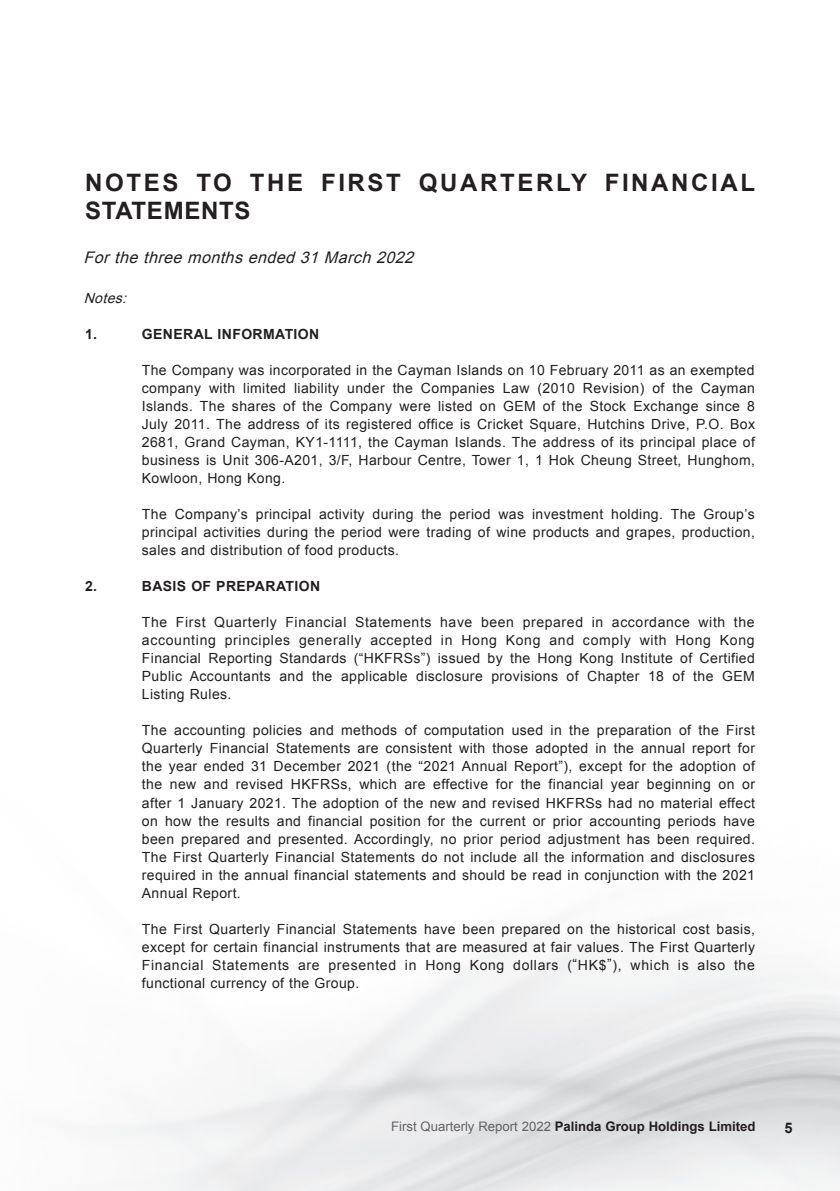
<style>
.page{position:relative;width:840px;height:1191px;background:#fff}
.page>*{position:absolute;margin:0;border:0;box-sizing:border-box;transform-origin:0 0}
.Heading_1{font:700 24px/28px "Arial";letter-spacing:.11em;color:#231f20}
.Body_Text{font:italic 16px "Arial";color:#231f20}
.t1{font:700 14.6px "Arial";color:#231f20}
.Notes{font:14px/18px "Arial";letter-spacing:.03em;color:#231f20;text-align:justify}
.Notes_HD1{font:700 14px "Arial";letter-spacing:.03em;color:#231f20}
.Notes-2{font:italic 14px "Arial";color:#231f20}
.t2{font:700 13.2px "Arial";color:#231f20}
.s1{font-weight:400;color:#636366}
</style>
<div class="page">
<p class="Heading_1" style="left:85px;top:170px;width:671px">NOTES TO THE FIRST QUARTERLY FINANCIAL<br>STATEMENTS</p>
<p class="Body_Text" style="left:83px;top:247px;width:336px">Forthethreemonthsended31March2022</p>
<p class="Notes-2" style="left:84px;top:289px;width:49px">Notes:</p>
<p class="Notes_HD1" style="left:85px;top:325px;width:14px">1.</p>
<p class="Notes_HD1" style="left:142px;top:325px;width:179px">GENERAL INFORMATION</p>
<p class="Notes" style="left:142px;top:361px;width:614px">The Company was incorporated in the Cayman Islands on 10 February 2011 as an exempted company with limited liability under the Companies Law (2010 Revision) of the Cayman Islands. The shares of the Company were listed on GEM of the Stock Exchange since 8<br>July 2011. The address of its registered office is Cricket Square, Hutchins Drive, P.O. Box 2681, Grand Cayman, KY1-1111, the Cayman Islands. The address of its principal place of business is Unit 306-A201, 3/F, Harbour Centre, Tower 1, 1 Hok Cheung Street, Hunghom, Kowloon, Hong Kong.</p>
<p class="Notes" style="left:142px;top:505px;width:614px">The Company’s principal activity during the period was investment holding. The Group’s principal activities during the period were trading of wine products and grapes, production, sales and distribution of food products.</p>
<p class="Notes_HD1" style="left:85px;top:577px;width:14px">2.</p>
<p class="Notes_HD1" style="left:142px;top:577px;width:180px">BASIS OF PREPARATION</p>
<p class="Notes" style="left:142px;top:613px;width:614px">The First Quarterly Financial Statements have been prepared in accordance with the accounting principles generally accepted in Hong Kong and comply with Hong Kong Financial Reporting Standards (“HKFRSs”) issued by the Hong Kong Institute of Certified Public Accountants and the applicable disclosure provisions of Chapter 18 of the GEM Listing Rules.</p>
<p class="Notes" style="left:142px;top:721px;width:614px">The accounting policies and methods of computation used in the preparation of the First Quarterly Financial Statements are consistent with those adopted in the annual report for the year ended 31 December 2021 (the “2021 Annual Report”), except for the adoption of the new and revised HKFRSs, which are effective for the financial year beginning on or after 1 January 2021. The adoption of the new and revised HKFRSs had no material effect on how the results and financial position for the current or prior accounting periods have been prepared and presented. Accordingly, no prior period adjustment has been required.<br>The First Quarterly Financial Statements do not include all the information and disclosures required in the annual financial statements and should be read in conjunction with the 2021<br>Annual Report.</p>
<p class="Notes" style="left:142px;top:919px;width:614px">The First Quarterly Financial Statements have been prepared on the historical cost basis, except for certain financial instruments that are measured at fair values. The First Quarterly Financial Statements are presented in Hong Kong dollars (“HK$”), which is also the functional currency of the Group.</p>
<p class="t2" style="left:391px;top:1118px;width:365px"><span class="s1">First Quarterly Report 2022</span> Palinda Group Holdings Limited</p>
<p class="t1" style="left:784px;top:1117px;width:10px">5</p>
</div>
